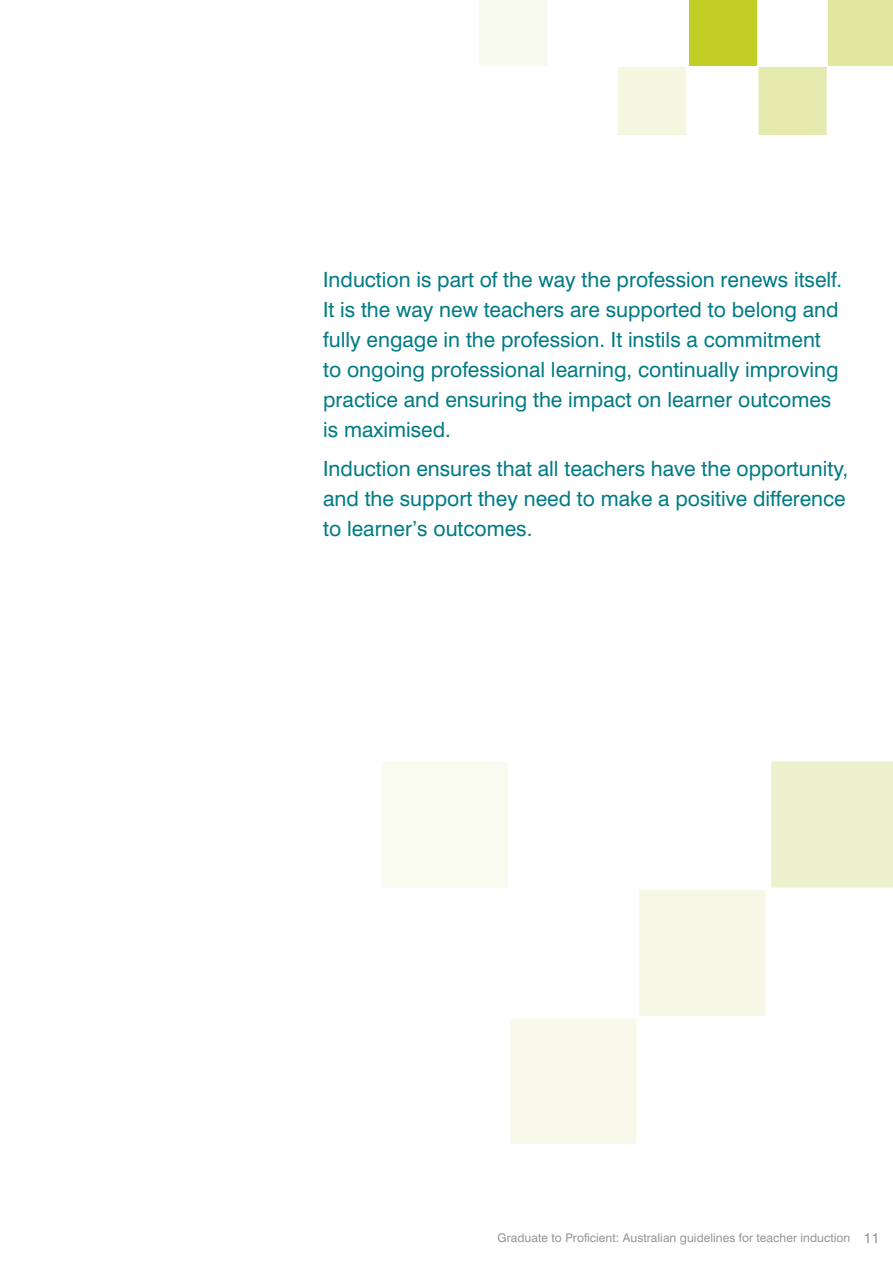
<style>
.page{position:relative;width:893px;height:1263px;background:#fff}
.page>*{position:absolute;margin:0;border:0;box-sizing:border-box;transform-origin:0 0}
.text_p{font:21px/30px "Swiss 721 BT";color:#007b85}
.page_number_L{font:14.25px "Swiss 721 BT";color:#939598}
.footer_L{font:12px "Swiss 721 BT";letter-spacing:.005em;color:#939598}
</style>
<div class="page">
<img style="left:479px;top:0;width:414px;height:135px">
<div style="left:689px;top:0;width:68px;height:65px;background:#c1ce23"></div>
<p class="text_p" style="left:323px;top:265px;width:520px">Induction is part of the way the profession renews itself.<br>It is the way new teachers are supported to belong and fully engage in the profession. It instils a commitment to ongoing professional learning, continually improving practice and ensuring the impact on learner outcomes is maximised.</p>
<p class="text_p" style="left:323px;top:453px;width:526px;text-align:justify">Induction ensures that all teachers have the opportunity, and the support they need to make a positive difference to learner’s outcomes.</p>
<p class="footer_L" style="left:498px;top:1230px;width:354px">Graduate to Proficient: Australian guidelines for teacher induction</p>
<p class="page_number_L" style="left:864px;top:1229px;width:17px">11</p>
</div>
